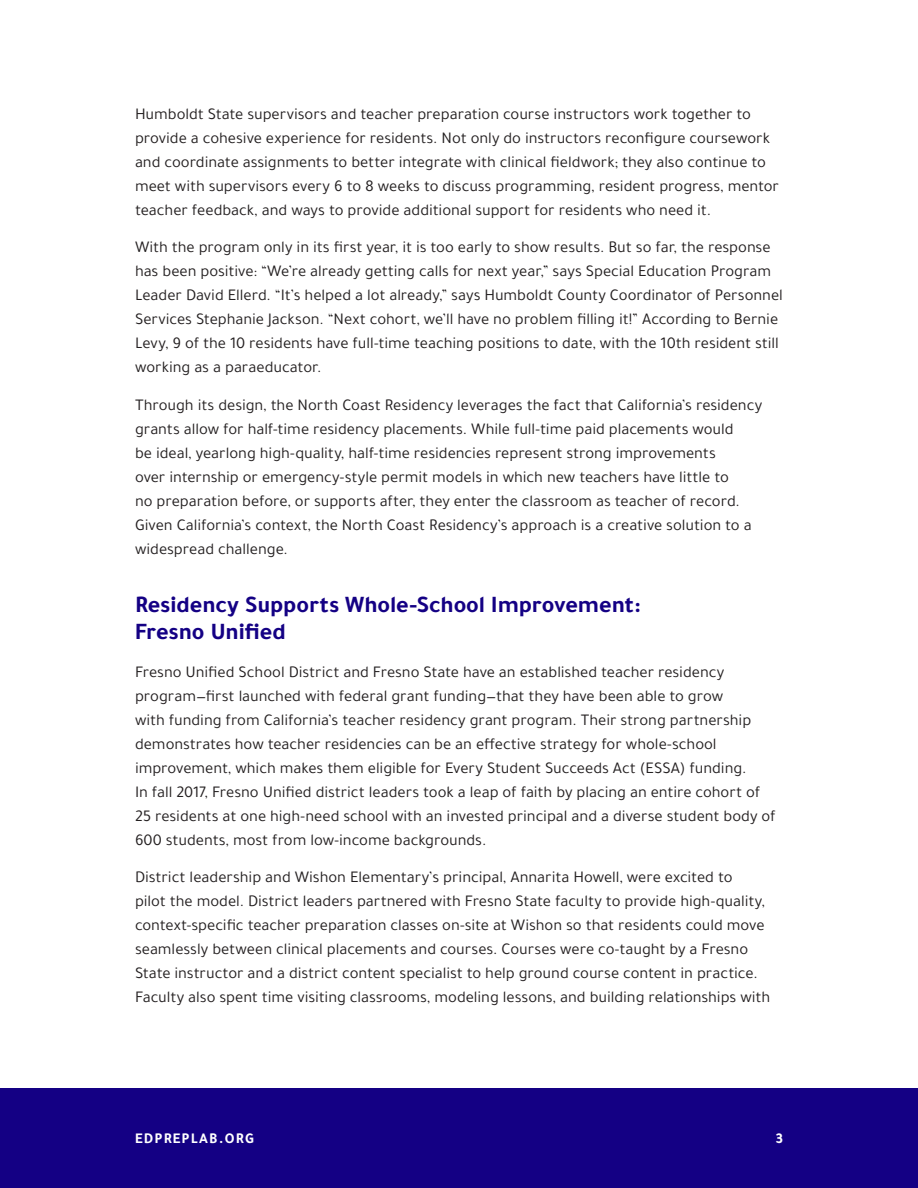
<style>
.page{position:relative;width:918px;height:1188px;background:#fff}
.page>*{position:absolute;margin:0;border:0;box-sizing:border-box;transform-origin:0 0}
.t1{font:700 24px/27px "Tajawal";letter-spacing:-.005em;color:#140084}
.t2{font:16.5px/24px "Tajawal";letter-spacing:-.005em;color:#231f20}
.t3{font:700 15px "Tajawal";letter-spacing:.08em;color:#fff}
</style>
<div class="page">
<div style="left:0;top:1088px;width:918px;height:100px;background:#140084"></div>
<p class="t2" style="left:135px;top:101px;width:646px">Humboldt State supervisors and teacher preparation course instructors work together to provide a cohesive experience for residents. Not only do instructors reconfigure coursework and coordinate assignments to better integrate with clinical fieldwork; they also continue to meet with supervisors every 6 to 8 weeks to discuss programming, resident progress, mentor teacher feedback, and ways to provide additional support for residents who need it.</p>
<p class="t2" style="left:135px;top:235px;width:649px">With the program only in its first year, it is too early to show results. But so far, the response has been positive: “We’re already getting calls for next year,” says Special Education Program Leader David Ellerd. “It’s helped a lot already,” says Humboldt County Coordinator of Personnel Services Stephanie Jackson. “Next cohort, we’ll have no problem filling it!” According to Bernie Levy, 9 of the 10 residents have full-time teaching positions to date, with the 10th resident still working as a paraeducator.</p>
<p class="t2" style="left:135px;top:393px;width:629px">Through its design, the North Coast Residency leverages the fact that California’s residency grants allow for half-time residency placements. While full-time paid placements would<br>be ideal, yearlong high-quality, half-time residencies represent strong improvements<br>over internship or emergency-style permit models in which new teachers have little to<br>no preparation before, or supports after, they enter the classroom as teacher of record.<br>Given California’s context, the North Coast Residency’s approach is a creative solution to a widespread challenge.</p>
<h1 class="t1" style="left:135px;top:591px;width:507px">Residency Supports Whole-School Improvement:<br>Fresno Unified</h1>
<p class="t2" style="left:135px;top:659px;width:642px">Fresno Unified School District and Fresno State have an established teacher residency program—first launched with federal grant funding—that they have been able to grow<br>with funding from California’s teacher residency grant program. Their strong partnership demonstrates how teacher residencies can be an effective strategy for whole-school improvement, which makes them eligible for Every Student Succeeds Act (ESSA) funding.<br>In fall 2017, Fresno Unified district leaders took a leap of faith by placing an entire cohort of 25 residents at one high-need school with an invested principal and a diverse student body of 600 students, most from low-income backgrounds.</p>
<p class="t2" style="left:135px;top:865px;width:637px">District leadership and Wishon Elementary’s principal, Annarita Howell, were excited to<br>pilot the model. District leaders partnered with Fresno State faculty to provide high-quality, context-specific teacher preparation classes on-site at Wishon so that residents could move seamlessly between clinical placements and courses. Courses were co-taught by a Fresno State instructor and a district content specialist to help ground course content in practice.<br>Faculty also spent time visiting classrooms, modeling lessons, and building relationships with</p>
<p class="t3" style="left:135px;top:1127px;width:120px">EDPREPLAB.ORG</p>
<p class="t3" style="left:775px;top:1127px;width:9px">3</p>
</div>
